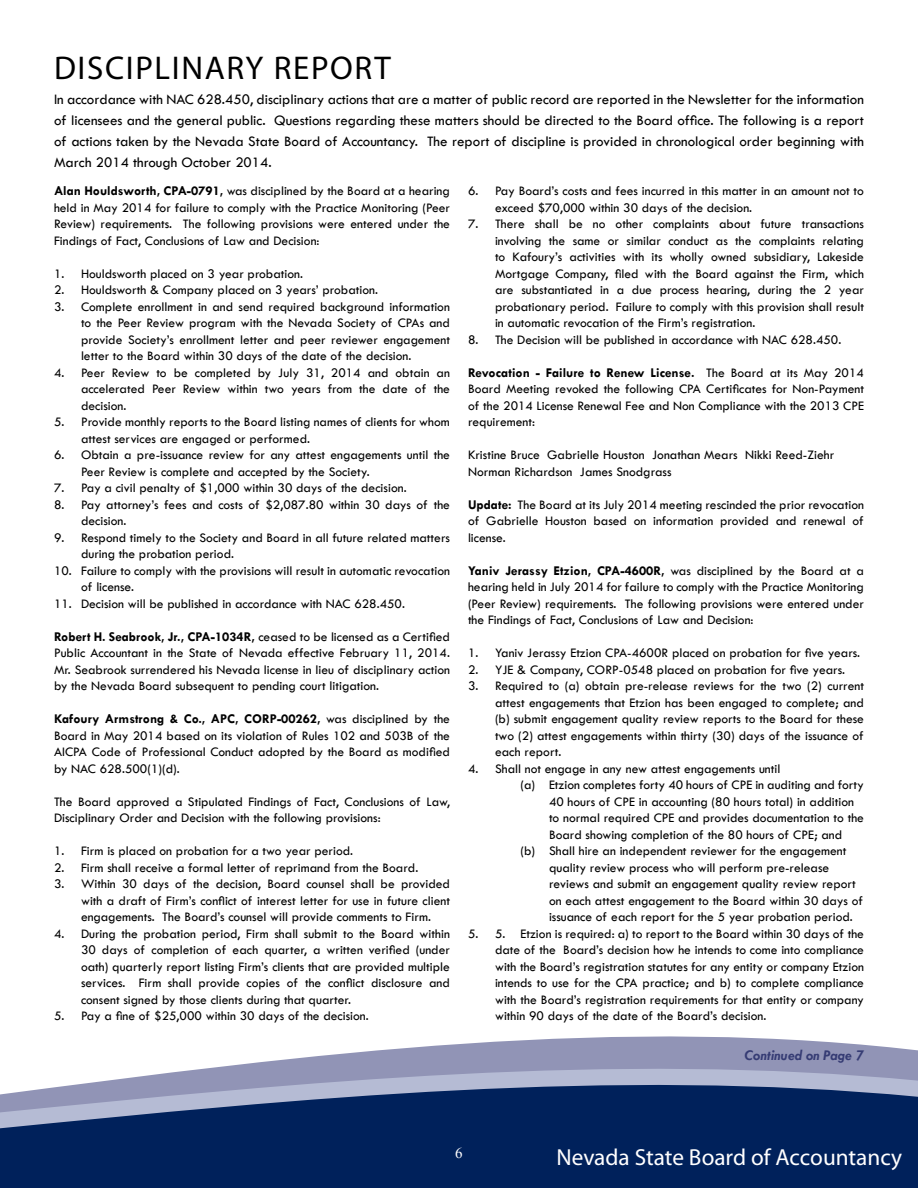
<style>
.page{position:relative;width:918px;height:1188px;background:#fff}
.page>*{position:absolute;margin:0;border:0;box-sizing:border-box;transform-origin:0 0}
.t1{font:33px "Myriad Pro";letter-spacing:.05em;color:#000}
.t2{font:23.25px "Myriad";color:#fff}
.t3{font:15px/21px "Tw Cen";color:#000;text-align:justify}
.t4{font:italic 700 15px "Tw Cen";color:#363c74}
.t5{font:15px "Times New Roman";color:#fff}
.t6{font:13.5px/16.5px "Tw Cen";color:#000;text-align:justify}
.s1{font-weight:700}
</style>
<div class="page">
<svg style="left:0;top:1038px;width:918px;height:150px;background:#4a5f8a"></svg>
<h1 class="t1" style="left:54px;top:47px;width:338px">DISCIPLINARY REPORT</h1>
<p class="t3" style="left:54px;top:89px;width:811px">In accordance with NAC 628.450, disciplinary actions that are a matter of public record are reported in the Newsletter for the information of licensees and the general public. Questions regarding these matters should be directed to the Board office. The following is a report of actions taken by the Nevada State Board of Accountancy. The report of discipline is provided in chronological order beginning with March 2014 through October 2014.</p>
<p class="t6" style="left:54px;top:183px;width:398px"><span class="s1">Alan Houldsworth, CPA-0791,</span> was disciplined by the Board at a hearing held in May 2014 for failure to comply with the Practice Monitoring (Peer Review) requirements. The following provisions were entered under the Findings of Fact, Conclusions of Law and Decision:</p>
<p class="t6" style="left:54px;top:265px;width:251px">1. Houldsworth placed on 3 year probation.</p>
<p class="t6" style="left:54px;top:282px;width:326px">2. Houldsworth &amp; Company placed on 3 years’ probation.</p>
<p class="t6" style="left:81px;top:298px;width:371px;text-indent:-27px">3. Complete enrollment in and send required background information to the Peer Review program with the Nevada Society of CPAs and provide Society’s enrollment letter and peer reviewer engagement letter to the Board within 30 days of the date of the decision.</p>
<p class="t6" style="left:81px;top:364px;width:371px;text-indent:-27px">4. Peer Review to be completed by July 31, 2014 and obtain an accelerated Peer Review within two years from the date of the decision.</p>
<p class="t6" style="left:81px;top:414px;width:370px;text-indent:-27px">5. Provide monthly reports to the Board listing names of clients for whom attest services are engaged or performed.</p>
<p class="t6" style="left:81px;top:447px;width:371px;text-indent:-27px">6. Obtain a pre-issuance review for any attest engagements until the<br>Peer Review is complete and accepted by the Society.</p>
<p class="t6" style="left:54px;top:480px;width:354px">7. Pay a civil penalty of $1,000 within 30 days of the decision.</p>
<p class="t6" style="left:81px;top:496px;width:371px;text-indent:-27px">8. Pay attorney’s fees and costs of $2,087.80 within 30 days of the decision.</p>
<p class="t6" style="left:81px;top:529px;width:371px;text-indent:-27px">9. Respond timely to the Society and Board in all future related matters during the probation period.</p>
<p class="t6" style="left:81px;top:562px;width:371px;text-indent:-27px">10. Failure to comply with the provisions will result in automatic revocation of license.</p>
<p class="t6" style="left:54px;top:595px;width:353px">11. Decision will be published in accordance with NAC 628.450.</p>
<p class="t6" style="left:54px;top:628px;width:398px"><span class="s1">Robert H. Seabrook, Jr., CPA-1034R,</span> ceased to be licensed as a Certified Public Accountant in the State of Nevada effective February 11, 2014.<br>Mr. Seabrook surrendered his Nevada license in lieu of disciplinary action by the Nevada Board subsequent to pending court litigation.</p>
<p class="t6" style="left:54px;top:711px;width:398px"><span class="s1">Kafoury Armstrong &amp; Co., APC, CORP-00262,</span> was disciplined by the Board in May 2014 based on its violation of Rules 102 and 503B of the AICPA Code of Professional Conduct adopted by the Board as modified by NAC 628.500(1)(d).</p>
<p class="t6" style="left:54px;top:793px;width:398px">The Board approved a Stipulated Findings of Fact, Conclusions of Law,<br>Disciplinary Order and Decision with the following provisions:</p>
<p class="t6" style="left:54px;top:843px;width:301px">1. Firm is placed on probation for a two year period.</p>
<p class="t6" style="left:54px;top:859px;width:366px">2. Firm shall receive a formal letter of reprimand from the Board.</p>
<p class="t6" style="left:81px;top:876px;width:371px;text-indent:-27px">3. Within 30 days of the decision, Board counsel shall be provided with a draft of Firm’s conflict of interest letter for use in future client engagements. The Board’s counsel will provide comments to Firm.</p>
<p class="t6" style="left:81px;top:925px;width:371px;text-indent:-27px">4. During the probation period, Firm shall submit to the Board within 30 days of completion of each quarter, a written verified (under oath) quarterly report listing Firm’s clients that are provided multiple services. Firm shall provide copies of the conflict disclosure and consent signed by those clients during that quarter.</p>
<p class="t6" style="left:54px;top:1008px;width:316px">5. Pay a fine of $25,000 within 30 days of the decision.</p>
<p class="t6" style="left:495px;top:183px;width:371px;text-indent:-27px">6. Pay Board’s costs and fees incurred in this matter in an amount not to exceed $70,000 within 30 days of the decision.</p>
<p class="t6" style="left:495px;top:216px;width:371px;text-indent:-27px">7. There shall be no other complaints about future transactions involving the same or similar conduct as the complaints relating to Kafoury’s activities with its wholly owned subsidiary, Lakeside Mortgage Company, filed with the Board against the Firm, which are substantiated in a due process hearing, during the 2 year probationary period. Failure to comply with this provision shall result in automatic revocation of the Firm’s registration.</p>
<p class="t6" style="left:468px;top:331px;width:375px">8. The Decision will be published in accordance with NAC 628.450.</p>
<p class="t6" style="left:468px;top:364px;width:398px"><span class="s1">Revocation - Failure to Renew License.</span> The Board at its May 2014<br>Board Meeting revoked the following CPA Certificates for Non-Payment of the 2014 License Renewal Fee and Non Compliance with the 2013 CPE requirement:</p>
<p class="t6" style="left:468px;top:447px;width:368px">Kristine Bruce Gabrielle Houston Jonathan Mears Nikki Reed-Ziehr<br>Norman Richardson James Snodgrass</p>
<p class="t6" style="left:468px;top:496px;width:398px"><span class="s1">Update:</span> The Board at its July 2014 meeting rescinded the prior revocation of Gabrielle Houston based on information provided and renewal of license.</p>
<p class="t6" style="left:468px;top:562px;width:398px"><span class="s1">Yaniv Jerassy Etzion, CPA-4600R,</span> was disciplined by the Board at a hearing held in July 2014 for failure to comply with the Practice Monitoring (Peer Review) requirements. The following provisions were entered under the Findings of Fact, Conclusions of Law and Decision:</p>
<p class="t6" style="left:468px;top:645px;width:394px">1. Yaniv Jerassy Etzion CPA-4600R placed on probation for five years.</p>
<p class="t6" style="left:468px;top:661px;width:379px">2. YJE &amp; Company, CORP-0548 placed on probation for five years.</p>
<p class="t6" style="left:495px;top:678px;width:371px;text-indent:-27px">3. Required to (a) obtain pre-release reviews for the two (2) current attest engagements that Etzion has been engaged to complete; and (b) submit engagement quality review reports to the Board for these two (2) attest engagements within thirty (30) days of the issuance of each report.</p>
<p class="t6" style="left:468px;top:760px;width:314px">4. Shall not engage in any new attest engagements until</p>
<p class="t6" style="left:521px;top:776px;width:345px">(a) Etzion completes forty 40 hours of CPE in auditing and forty</p>
<p class="t6" style="left:549px;top:793px;width:307px">40 hours of CPE in accounting (80 hours total) in addition</p>
<p class="t6" style="left:549px;top:809px;width:317px">to normal required CPE and provides documentation to the</p>
<p class="t6" style="left:549px;top:826px;width:295px">Board showing completion of the 80 hours of CPE; and</p>
<p class="t6" style="left:521px;top:842px;width:327px">(b) Shall hire an independent reviewer for the engagement</p>
<p class="t6" style="left:549px;top:859px;width:282px">quality review process who will perform pre-release</p>
<p class="t6" style="left:549px;top:875px;width:308px">reviews and submit an engagement quality review report</p>
<p class="t6" style="left:549px;top:892px;width:316px">on each attest engagement to the Board within 30 days of</p>
<p class="t6" style="left:549px;top:908px;width:305px">issuance of each report for the 5 year probation period.</p>
<p class="t6" style="left:495px;top:925px;width:371px;text-indent:-27px">5. 5. Etzion is required: a) to report to the Board within 30 days of the date of the Board’s decision how he intends to come into compliance with the Board’s registration statutes for any entity or company Etzion intends to use for the CPA practice; and b) to complete compliance with the Board’s registration requirements for that entity or company within 90 days of the date of the Board’s decision.</p>
<p class="t4" style="left:745px;top:1046px;width:121px">Continued on Page 7</p>
<p class="t5" style="left:455px;top:1143px;width:9px">6</p>
<h2 class="t2" style="left:557px;top:1146px;width:347px">Nevada State Board of Accountancy</h2>
</div>
